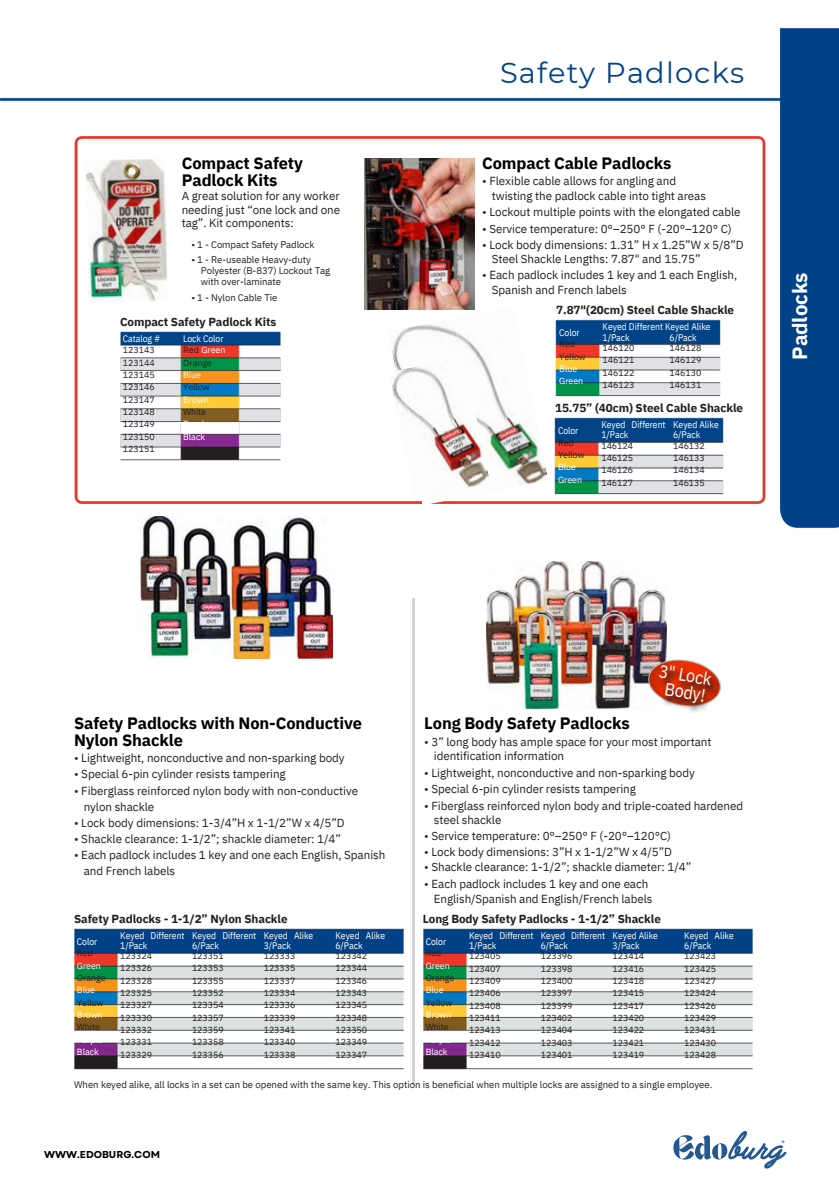
<style>
.page{position:relative;width:839px;height:1191px;background:#fff}
.page>*{position:absolute;margin:0;border:0;box-sizing:border-box;transform-origin:0 0}
.t1{font:28.8px "Montserrat";letter-spacing:.04em;color:#004387}
.t2{font:700 20.6px "IBM Plex Sans";letter-spacing:-.005em;color:#fff}
.t3{font:17.8px "IBM Plex Sans Cond";color:#fff}
.t4{font:700 16.4px/17.4px "IBM Plex Sans";letter-spacing:-.005em;color:#000}
.t5{font:11.6px/13.4px "IBM Plex Sans";letter-spacing:-.005em;color:#231f20;text-align:justify}
.t6{font:700 11.6px "IBM Plex Sans";letter-spacing:-.005em;color:#231f20}
.t7{font:700 10px "Garet";color:#000}
.t8{font:9.6px/10.2px "IBM Plex Sans Cond";letter-spacing:-.005em;color:#fff}
.t9{font:9.6px "IBM Plex Sans";color:#231f20}
.t10{font:9px/12.4px "IBM Plex Sans";letter-spacing:-.005em;color:#231f20;text-align:justify}
.t11{font:9px/12.4px "IBM Plex Sans";letter-spacing:-.005em;color:#fff}
.s1{color:#fff}
.s2{color:#231f20}
</style>
<div class="page">
<img style="left:0;top:28px;width:838px;height:500px">
<img style="left:141px;top:516px;width:192px;height:143px">
<img style="left:74px;top:136px;width:691px;height:368px">
<img style="left:413px;top:598px;width:1px;height:486px">
<img style="left:86px;top:159px;width:82px;height:144px">
<img style="left:486px;top:561px;width:180px;height:147px">
<img style="left:389px;top:307px;width:159px;height:198px">
<img style="left:390px;top:358px;width:99px;height:140px">
<img style="left:639px;top:651px;width:82px;height:62px">
<img style="left:659px;top:666px;width:60px;height:46px">
<img style="left:113px;top:325px;width:174px;height:141px">
<img style="left:74px;top:928px;width:330px;height:142px">
<img style="left:549px;top:314px;width:177px;height:88px">
<img style="left:548px;top:412px;width:181px;height:88px">
<img style="left:423px;top:928px;width:330px;height:142px">
<svg style="left:673px;top:1131px;width:113px;height:38px"></svg>
<h5 class="t4" style="left:182px;top:154px;width:123px">Compact Safety<br>Padlock Kits</h5>
<h5 class="t5" style="left:182px;top:189px;width:160px">A great solution for any worker needing just “one lock and one tag”. Kit components:</h5>
<h2 class="t9" style="left:191px;top:238px;width:125px">• 1 - Compact Safety Padlock</h2>
<h2 class="t9" style="left:191px;top:253px;width:121px">• 1 - Re-useable Heavy-duty</h2>
<p class="t9" style="left:201px;top:265px;width:131px">Polyester (B-837) Lockout Tag</p>
<p class="t9" style="left:201px;top:275px;width:82px">with over-laminate</p>
<p class="t9" style="left:191px;top:292px;width:88px">• 1 - Nylon Cable Tie</p>
<h4 class="t6" style="left:120px;top:314px;width:158px">Compact Safety Padlock Kits</h4>
<h5 class="t8" style="left:123px;top:333px;width:39px">Catalog #</h5>
<h5 class="t10" style="left:123px;top:344px;width:33px">123143<br>123144<br>123145<br>123146<br>123147<br>123148<br>123149<br>123150<br>123151</h5>
<h5 class="t8" style="left:183px;top:333px;width:42px">Lock Color</h5>
<h5 class="t10" style="left:183px;top:344px;width:44px;text-align:left">Red <span class="s1">Green<br></span>Orange<br><span class="s1">Blue<br></span>Yellow<br><span class="s1">Brown<br></span>White</h5>
<h5 class="t11" style="left:183px;top:430px;width:23px">Black</h5>
<p class="t1" style="left:500px;top:56px;width:246px">Safety Padlocks</p>
<h5 class="t4" style="left:482px;top:154px;width:191px">Compact Cable Padlocks</h5>
<h5 class="t5" style="left:482px;top:174px;width:195px">• Flexible cable allows for angling and</h5>
<p class="t5" style="left:492px;top:189px;width:216px">twisting the padlock cable into tight areas</p>
<p class="t5" style="left:482px;top:205px;width:260px">• Lockout multiple points with the elongated cable</p>
<p class="t5" style="left:482px;top:222px;width:251px">• Service temperature: 0°–250° F (-20°–120° C)</p>
<p class="t5" style="left:482px;top:238px;width:263px">• Lock body dimensions: 1.31” H x 1.25”W x 5/8”D</p>
<h4 class="t5" style="left:492px;top:252px;width:210px">Steel Shackle Lengths: 7.87" and 15.75”</h4>
<p class="t5" style="left:482px;top:268px;width:257px">• Each padlock includes 1 key and 1 each English,</p>
<p class="t5" style="left:492px;top:282px;width:137px">Spanish and French labels</p>
<p class="t6" style="left:556px;top:302px;width:179px">7.87"(20cm) Steel Cable Shackle</p>
<p class="t8" style="left:602px;top:321px;width:110px">Keyed Different Keyed Alike</p>
<p class="t8" style="left:602px;top:332px;width:29px">1/Pack</p>
<p class="t10" style="left:602px;top:341px;width:33px">146120<br>146121<br>146122<br>146123</p>
<p class="t8" style="left:559px;top:327px;width:22px">Color</p>
<p class="t10" style="left:559px;top:338px;width:28px;text-align:left">Red<br>Yellow<br><span class="s1">Blue<br>Green</span></p>
<p class="t8" style="left:669px;top:332px;width:29px">6/Pack</p>
<p class="t10" style="left:669px;top:341px;width:33px">146128<br>146129<br>146130<br>146131</p>
<p class="t8" style="left:673px;top:419px;width:47px">Keyed Alike<br>6/Pack</p>
<p class="t10" style="left:673px;top:439px;width:33px">146132<br>146133<br>146134<br>146135</p>
<p class="t6" style="left:555px;top:400px;width:189px">15.75” (40cm) Steel Cable Shackle</p>
<p class="t8" style="left:601px;top:419px;width:66px">Keyed Different<br>1/Pack</p>
<p class="t10" style="left:601px;top:439px;width:33px">146124<br>146125<br>146126<br>146127</p>
<p class="t8" style="left:558px;top:426px;width:22px">Color</p>
<p class="t10" style="left:558px;top:436px;width:28px;text-align:left">Red<br>Yellow<br><span class="s1">Blue<br>Green</span></p>
<h5 class="t2" style="left:786px;top:360px;width:89px;rotate:-90deg">Padlocks</h5>
<h5 class="t4" style="left:74px;top:714px;width:289px">Safety Padlocks with Non-Conductive<br>Nylon Shackle</h5>
<h5 class="t5" style="left:74px;top:751px;width:272px">• Lightweight, nonconductive and non-sparking body</h5>
<h5 class="t5" style="left:74px;top:767px;width:213px">• Special 6-pin cylinder resists tampering</h5>
<h5 class="t5" style="left:74px;top:784px;width:285px">• Fiberglass reinforced nylon body with non-conductive</h5>
<p class="t5" style="left:84px;top:799px;width:72px">nylon shackle</p>
<p class="t5" style="left:74px;top:816px;width:272px">• Lock body dimensions: 1-3/4”H x 1-1/2”W x 4/5”D</p>
<p class="t5" style="left:74px;top:832px;width:268px">• Shackle clearance: 1-1/2”; shackle diameter: 1/4”</p>
<p class="t5" style="left:74px;top:848px;width:313px">• Each padlock includes 1 key and one each English, Spanish</p>
<p class="t5" style="left:84px;top:864px;width:93px">and French labels</p>
<p class="t6" style="left:74px;top:911px;width:215px">Safety Padlocks - 1-1/2” Nylon Shackle</p>
<h3 class="t8" style="left:77px;top:936px;width:22px">Color</h3>
<h5 class="t11" style="left:77px;top:947px;width:30px"><span class="s2">Red<br></span>Green<br><span class="s2">Orange<br></span>Blue<br><span class="s2">Yellow<br></span>Brown<br><span class="s2">White<br></span>Purple<br>Black</h5>
<h5 class="t8" style="left:120px;top:930px;width:66px">Keyed Different<br>1/Pack</h5>
<h5 class="t10" style="left:120px;top:950px;width:33px">123324<br>123326<br>123328<br>123325<br>123327<br>123330<br>123332<br>123331<br>123329</h5>
<h5 class="t8" style="left:192px;top:930px;width:66px">Keyed Different<br>6/Pack</h5>
<h5 class="t10" style="left:192px;top:950px;width:33px">123351<br>123353<br>123355<br>123352<br>123354<br>123357<br>123359<br>123358<br>123356</h5>
<h5 class="t8" style="left:264px;top:930px;width:51px">Keyed Alike<br>3/Pack</h5>
<h4 class="t10" style="left:264px;top:950px;width:33px">123333<br>123335<br>123337<br>123334<br>123336<br>123339<br>123341<br>123340<br>123338</h4>
<h4 class="t8" style="left:335px;top:930px;width:51px">Keyed Alike<br>6/Pack</h4>
<p class="t10" style="left:335px;top:950px;width:33px">123342<br>123344<br>123346<br>123343<br>123345<br>123348<br>123350<br>123349<br>123347</p>
<h3 class="t3" style="left:661px;top:659px;width:55px;rotate:10deg">3" Lock</h3>
<p class="t3" style="left:667px;top:677px;width:43px;rotate:10deg">Body!</p>
<h5 class="t4" style="left:424px;top:714px;width:207px">Long Body Safety Padlocks</h5>
<h5 class="t5" style="left:424px;top:735px;width:289px">• 3” long body has ample space for your most important</h5>
<p class="t5" style="left:434px;top:749px;width:132px">identification information</p>
<p class="t5" style="left:424px;top:766px;width:272px">• Lightweight, nonconductive and non-sparking body</p>
<p class="t5" style="left:424px;top:782px;width:213px">• Special 6-pin cylinder resists tampering</p>
<p class="t5" style="left:424px;top:799px;width:320px">• Fiberglass reinforced nylon body and triple-coated hardened</p>
<p class="t5" style="left:434px;top:812px;width:69px">steel shackle</p>
<p class="t5" style="left:424px;top:828px;width:248px">• Service temperature: 0°–250° F (-20°–120°C)</p>
<p class="t5" style="left:424px;top:845px;width:249px">• Lock body dimensions: 3”H x 1-1/2”W x 4/5”D</p>
<p class="t5" style="left:424px;top:860px;width:268px">• Shackle clearance: 1-1/2”; shackle diameter: 1/4”</p>
<p class="t5" style="left:424px;top:877px;width:226px">• Each padlock includes 1 key and one each</p>
<p class="t5" style="left:434px;top:892px;width:220px">English/Spanish and English/French labels</p>
<p class="t6" style="left:423px;top:911px;width:239px">Long Body Safety Padlocks - 1-1/2” Shackle</p>
<p class="t8" style="left:426px;top:936px;width:22px">Color</p>
<p class="t11" style="left:426px;top:947px;width:30px"><span class="s2">Red<br></span>Green<br><span class="s2">Orange<br></span>Blue<br><span class="s2">Yellow<br></span>Brown<br><span class="s2">White<br></span>Purple<br>Black</p>
<p class="t8" style="left:469px;top:930px;width:66px">Keyed Different<br>1/Pack</p>
<p class="t10" style="left:469px;top:950px;width:33px">123405<br>123407<br>123409<br>123406<br>123408<br>123411<br>123413<br>123412<br>123410</p>
<p class="t8" style="left:541px;top:930px;width:66px">Keyed Different<br>6/Pack</p>
<p class="t10" style="left:541px;top:950px;width:33px">123396<br>123398<br>123400<br>123397<br>123399<br>123402<br>123404<br>123403<br>123401</p>
<p class="t8" style="left:612px;top:930px;width:47px">Keyed Alike<br>3/Pack</p>
<p class="t10" style="left:612px;top:950px;width:33px">123414<br>123416<br>123418<br>123415<br>123417<br>123420<br>123422<br>123421<br>123419</p>
<p class="t8" style="left:684px;top:930px;width:51px">Keyed Alike<br>6/Pack</p>
<h6 class="t10" style="left:684px;top:950px;width:33px">123423<br>123425<br>123427<br>123424<br>123426<br>123429<br>123431<br>123430<br>123428</h6>
<p class="t9" style="left:74px;top:1078px;width:639px">When keyed alike, all locks in a set can be opened with the same key. This option is beneficial when multiple locks are assigned to a single employee.</p>
<p class="t7" style="left:44px;top:1147px;width:117px">WWW.EDOBURG.COM</p>
</div>
